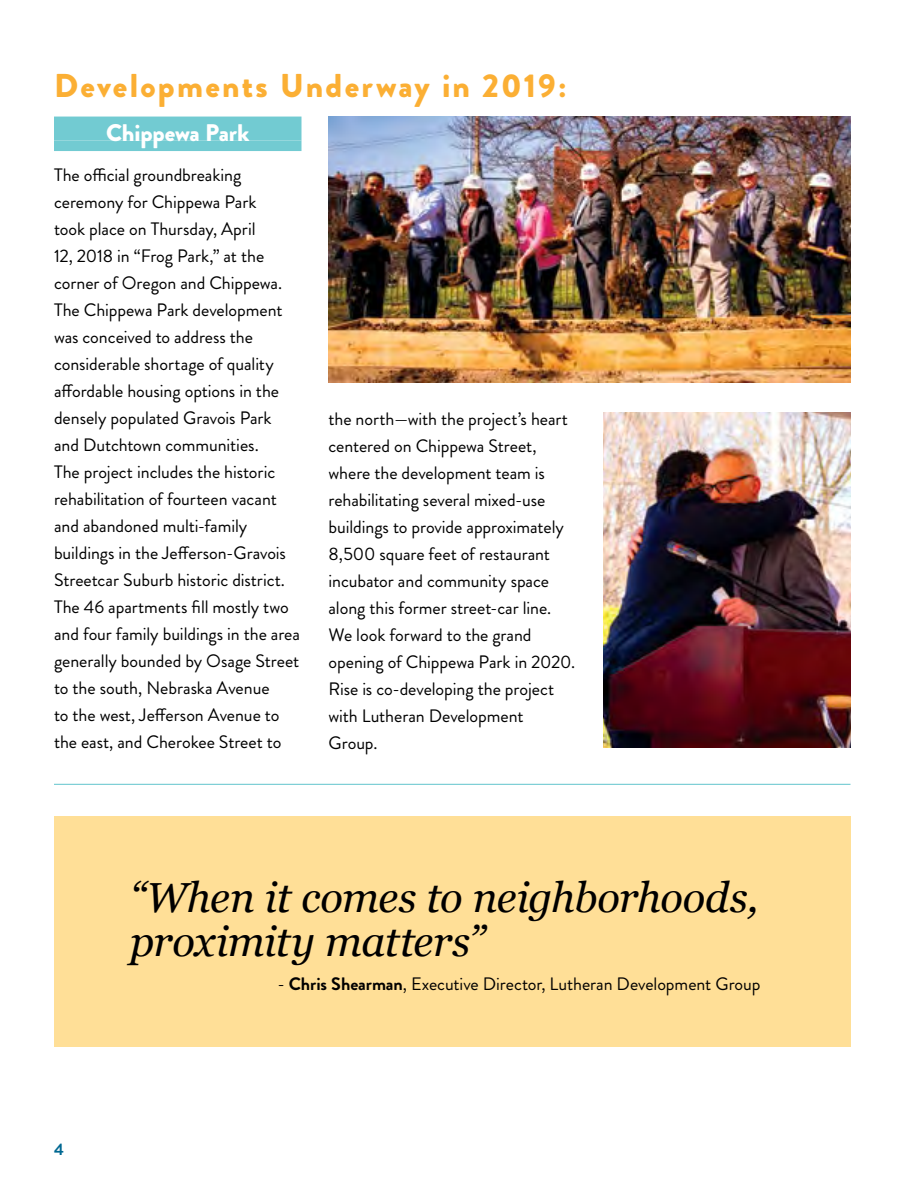
<style>
.page{position:relative;width:918px;height:1188px;background:#fff}
.page>*{position:absolute;margin:0;border:0;box-sizing:border-box;transform-origin:0 0}
.t1{font:italic 42px/45px "Georgia";letter-spacing:-.015em;color:#000}
.t2{font:900 33px "Brandon Grotesque";letter-spacing:.07em;color:#fbaf34}
.t3{font:900 24px "Brandon Grotesque";letter-spacing:-.01em;color:#fff}
.t4{font:18px/27px "Brandon Grotesque";letter-spacing:-.005em;color:#000}
.t5{font:700 16.5px "Brandon Grotesque";color:#006892}
.s1{font-weight:700}
</style>
<div class="page">
<div style="left:54px;top:117px;width:248px;height:24px;background:#72cbd2"></div>
<div style="left:54px;top:141px;width:248px;height:10px;background:#72cbd2"></div>
<img style="left:328px;top:117px;width:522px;height:265px">
<img style="left:603px;top:413px;width:247px;height:334px">
<hr style="left:54px;top:784px;width:796px;height:1px;background:#72cbd2">
<div style="left:54px;top:816px;width:796px;height:230px;background:#ffdf97"></div>
<h2 class="t2" style="left:54px;top:63px;width:514px">Developments Underway in 2019:</h2>
<h3 class="t3" style="left:106px;top:115px;width:145px">Chippewa Park</h3>
<p class="t4" style="left:54px;top:162px;width:248px">The official groundbreaking ceremony for Chippewa Park<br>took place on Thursday, April<br>12, 2018 in “Frog Park,” at the corner of Oregon and Chippewa.<br>The Chippewa Park development was conceived to address the considerable shortage of quality affordable housing options in the densely populated Gravois Park and Dutchtown communities.<br>The project includes the historic rehabilitation of fourteen vacant and abandoned multi-family buildings in the Jefferson-Gravois<br>Streetcar Suburb historic district.<br>The 46 apartments fill mostly two and four family buildings in the area generally bounded by Osage Street to the south, Nebraska Avenue<br>to the west, Jefferson Avenue to the east, and Cherokee Street to</p>
<p class="t4" style="left:328px;top:406px;width:248px">the north—with the project’s heart centered on Chippewa Street, where the development team is rehabilitating several mixed-use buildings to provide approximately<br>8,500 square feet of restaurant incubator and community space along this former street-car line.<br>We look forward to the grand opening of Chippewa Park in 2020.<br>Rise is co-developing the project with Lutheran Development<br>Group.</p>
<p class="t5" style="left:54px;top:1138px;width:11px">4</p>
<h1 class="t1" style="left:130px;top:873px;width:630px">“When it comes to neighborhoods, proximity matters”</h1>
<p class="t4" style="left:277px;top:971px;width:485px">- <span class="s1">Chris Shearman</span>, Executive Director, Lutheran Development Group</p>
</div>
